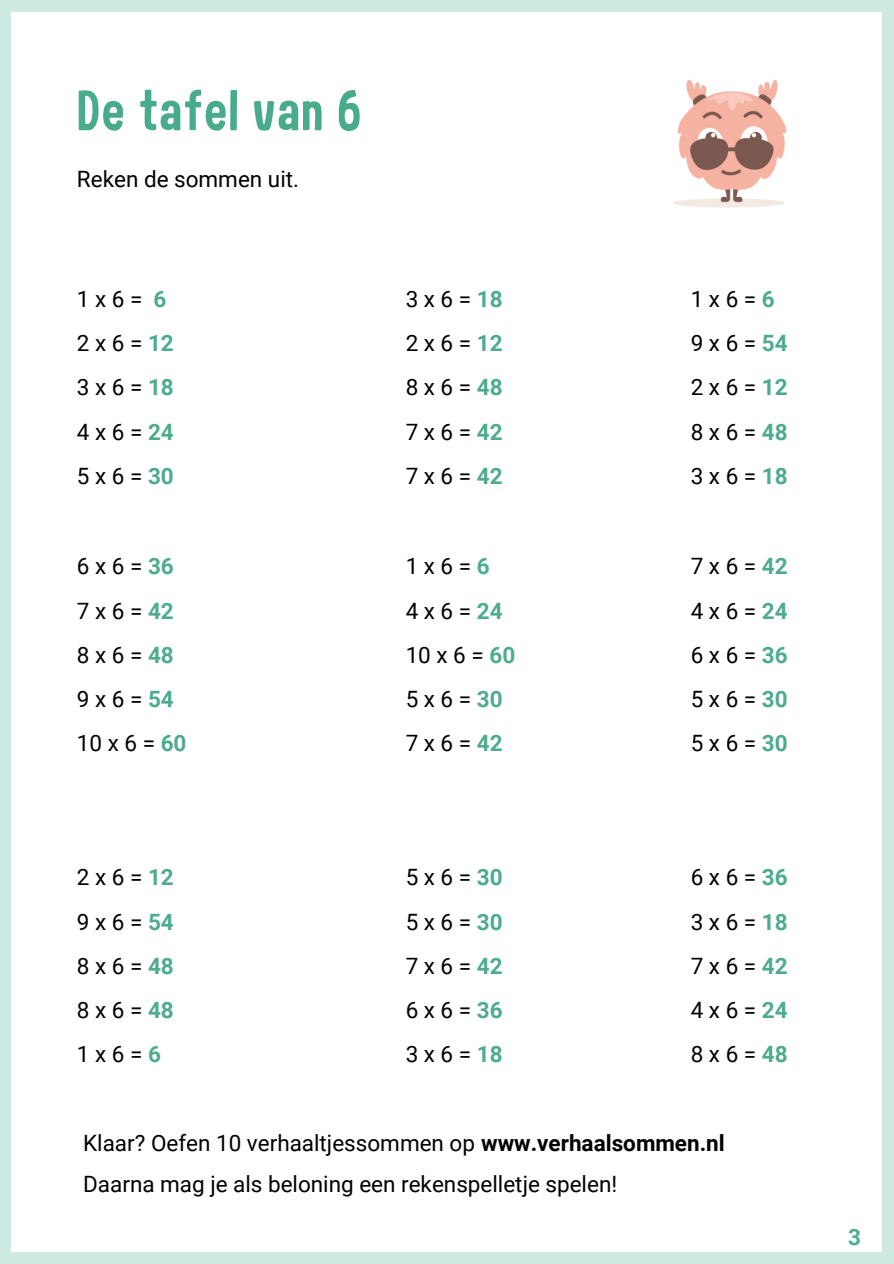
<style>
.page{position:relative;width:894px;height:1264px;background:#fff}
.page>*{position:absolute;margin:0;border:0;box-sizing:border-box;transform-origin:0 0}
.t1{font:57px "Childling";letter-spacing:.02em;color:#48ab8b}
.t2{font:22.5px "Roboto";color:#000}
.t3{font:700 22.5px "Roboto";color:#4eac8e}
.s1{font-weight:700;color:#4eac8e}
.s2{font-weight:700}
</style>
<div class="page">
<div style="left:0;top:0;width:893px;height:1263px;background:#cee8e2"></div>
<div style="left:11px;top:12px;width:871px;height:1239px;background:#fff"></div>
<img style="left:673px;top:79px;width:114px;height:129px">
<p class="t1" style="left:77px;top:85px;width:286px">De tafel van 6</p>
<p class="t2" style="left:77px;top:166px;width:223px">Reken de sommen uit.</p>
<h1 class="t2" style="left:77px;top:286px;width:91px">1 x 6 = <span class="s1">6</span></h1>
<p class="t2" style="left:77px;top:330px;width:98px">2 x 6 = <span class="s1">12</span></p>
<p class="t2" style="left:77px;top:374px;width:98px">3 x 6 = <span class="s1">18</span></p>
<p class="t2" style="left:77px;top:419px;width:98px">4 x 6 = <span class="s1">24</span></p>
<p class="t2" style="left:77px;top:463px;width:98px">5 x 6 = <span class="s1">30</span></p>
<p class="t2" style="left:77px;top:553px;width:98px">6 x 6 = <span class="s1">36</span></p>
<p class="t2" style="left:77px;top:597px;width:98px">7 x 6 = <span class="s1">42</span></p>
<p class="t2" style="left:77px;top:642px;width:98px">8 x 6 = <span class="s1">48</span></p>
<p class="t2" style="left:77px;top:686px;width:98px">9 x 6 = <span class="s1">54</span></p>
<p class="t2" style="left:77px;top:730px;width:111px">10 x 6 = <span class="s1">60</span></p>
<p class="t2" style="left:405px;top:286px;width:98px">3 x 6 = <span class="s1">18</span></p>
<p class="t2" style="left:405px;top:330px;width:98px">2 x 6 = <span class="s1">12</span></p>
<p class="t2" style="left:405px;top:374px;width:98px">8 x 6 = <span class="s1">48</span></p>
<p class="t2" style="left:405px;top:419px;width:98px">7 x 6 = <span class="s1">42</span></p>
<p class="t2" style="left:405px;top:463px;width:98px">7 x 6 = <span class="s1">42</span></p>
<p class="t2" style="left:405px;top:553px;width:85px">1 x 6 = <span class="s1">6</span></p>
<p class="t2" style="left:405px;top:597px;width:98px">4 x 6 = <span class="s1">24</span></p>
<p class="t2" style="left:405px;top:642px;width:111px">10 x 6 = <span class="s1">60</span></p>
<p class="t2" style="left:405px;top:686px;width:98px">5 x 6 = <span class="s1">30</span></p>
<p class="t2" style="left:405px;top:730px;width:98px">7 x 6 = <span class="s1">42</span></p>
<p class="t2" style="left:77px;top:864px;width:98px">2 x 6 = <span class="s1">12</span></p>
<p class="t2" style="left:77px;top:909px;width:98px">9 x 6 = <span class="s1">54</span></p>
<p class="t2" style="left:77px;top:953px;width:98px">8 x 6 = <span class="s1">48</span></p>
<p class="t2" style="left:77px;top:997px;width:98px">8 x 6 = <span class="s1">48</span></p>
<p class="t2" style="left:77px;top:1041px;width:85px">1 x 6 = <span class="s1">6</span></p>
<p class="t2" style="left:405px;top:864px;width:98px">5 x 6 = <span class="s1">30</span></p>
<p class="t2" style="left:405px;top:909px;width:98px">5 x 6 = <span class="s1">30</span></p>
<p class="t2" style="left:405px;top:953px;width:98px">7 x 6 = <span class="s1">42</span></p>
<p class="t2" style="left:405px;top:997px;width:98px">6 x 6 = <span class="s1">36</span></p>
<p class="t2" style="left:405px;top:1041px;width:98px">3 x 6 = <span class="s1">18</span></p>
<p class="t2" style="left:690px;top:286px;width:85px">1 x 6 = <span class="s1">6</span></p>
<p class="t2" style="left:690px;top:330px;width:98px">9 x 6 = <span class="s1">54</span></p>
<p class="t2" style="left:690px;top:374px;width:98px">2 x 6 = <span class="s1">12</span></p>
<p class="t2" style="left:690px;top:419px;width:98px">8 x 6 = <span class="s1">48</span></p>
<p class="t2" style="left:690px;top:463px;width:98px">3 x 6 = <span class="s1">18</span></p>
<p class="t2" style="left:690px;top:553px;width:98px">7 x 6 = <span class="s1">42</span></p>
<p class="t2" style="left:690px;top:597px;width:98px">4 x 6 = <span class="s1">24</span></p>
<p class="t2" style="left:690px;top:642px;width:98px">6 x 6 = <span class="s1">36</span></p>
<p class="t2" style="left:690px;top:686px;width:98px">5 x 6 = <span class="s1">30</span></p>
<p class="t2" style="left:690px;top:730px;width:98px">5 x 6 = <span class="s1">30</span></p>
<p class="t2" style="left:690px;top:864px;width:98px">6 x 6 = <span class="s1">36</span></p>
<p class="t2" style="left:690px;top:909px;width:98px">3 x 6 = <span class="s1">18</span></p>
<p class="t2" style="left:690px;top:953px;width:98px">7 x 6 = <span class="s1">42</span></p>
<p class="t2" style="left:690px;top:997px;width:98px">4 x 6 = <span class="s1">24</span></p>
<p class="t2" style="left:690px;top:1041px;width:98px">8 x 6 = <span class="s1">48</span></p>
<p class="t2" style="left:83px;top:1130px;width:643px">Klaar? Oefen 10 verhaaltjessommen op <span class="s2">www.verhaalsommen.nl</span></p>
<p class="t2" style="left:83px;top:1170px;width:535px">Daarna mag je als beloning een rekenspelletje spelen!</p>
<p class="t3" style="left:848px;top:1224px;width:14px">3</p>
</div>
